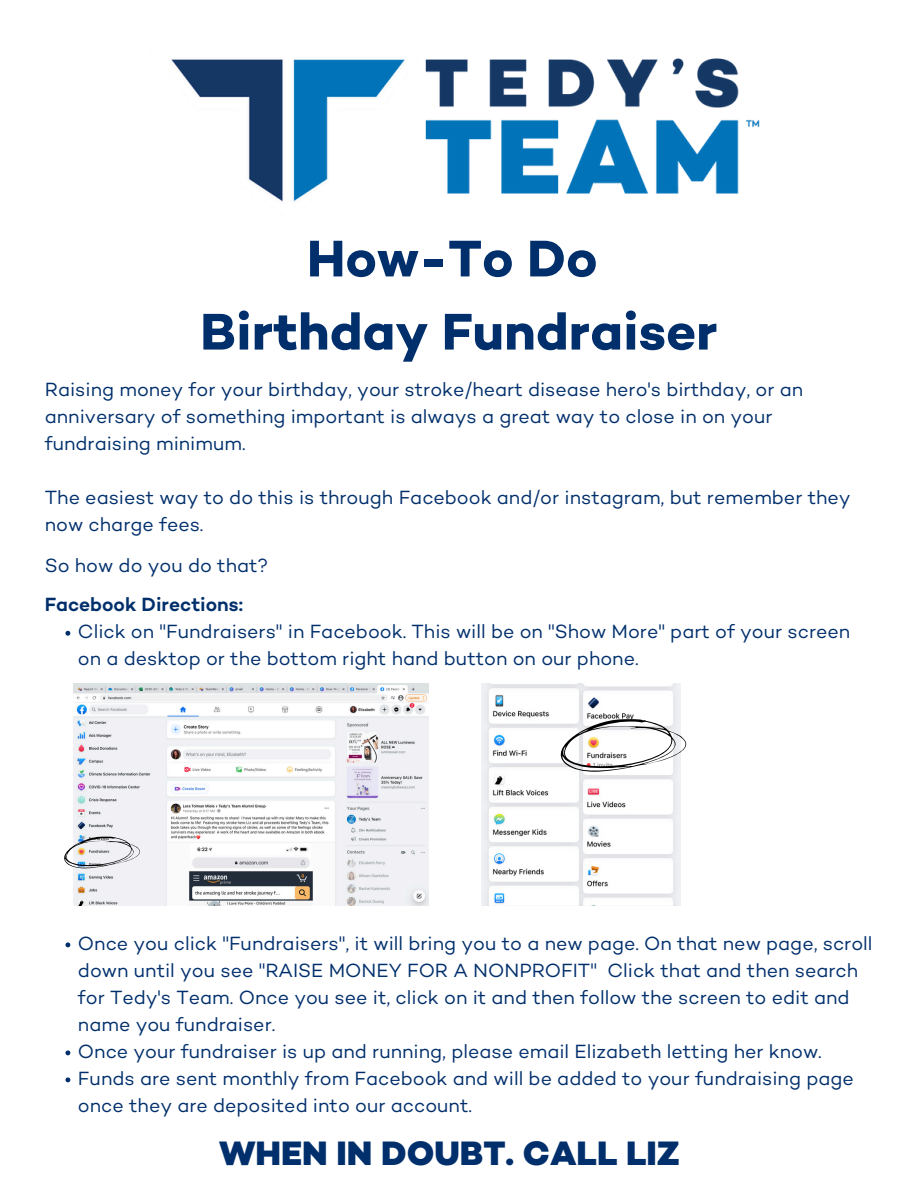
<style>
.page{position:relative;width:918px;height:1188px;background:#fff}
.page>*{position:absolute;margin:0;border:0;box-sizing:border-box;transform-origin:0 0}
.t1{font:700 52.5px/73.2px "Campton";color:#002f6c;text-align:center}
.t2{font:800 34.5px "Campton";color:#002f6c}
.t3{font:19.5px/27px "Campton";color:#002f6c}
.t4{font:600 19.5px "Campton";color:#002f6c}
</style>
<div class="page">
<img style="left:171px;top:58px;width:589px;height:144px">
<svg style="left:65px;top:631px;width:5px;height:5px"></svg>
<svg style="left:65px;top:942px;width:5px;height:5px"></svg>
<svg style="left:65px;top:1050px;width:5px;height:5px"></svg>
<svg style="left:65px;top:1077px;width:5px;height:5px"></svg>
<img style="left:73px;top:683px;width:356px;height:223px">
<svg style="left:64px;top:836px;width:79px;height:36px"></svg>
<img style="left:481px;top:683px;width:199px;height:223px">
<svg style="left:546px;top:719px;width:141px;height:59px"></svg>
<p class="t1" style="left:200px;top:227px;width:519px">How-To Do<br>Birthday Fundraiser</p>
<h1 class="t3" style="left:45px;top:378px;width:760px">Raising money for your birthday, your stroke/heart disease hero's birthday, or an anniversary of something important is always a great way to close in on your fundraising minimum.</h1>
<p class="t3" style="left:45px;top:486px;width:807px">The easiest way to do this is through Facebook and/or instagram, but remember they now charge fees.</p>
<p class="t3" style="left:45px;top:554px;width:225px">So how do you do that?</p>
<p class="t4" style="left:45px;top:596px;width:200px">Facebook Directions:</p>
<h3 class="t3" style="left:78px;top:620px;width:774px">Click on "Fundraisers" in Facebook. This will be on "Show More" part of your screen on a desktop or the bottom right hand button on our phone.</h3>
<p class="t3" style="left:78px;top:932px;width:796px">Once you click "Fundraisers", it will bring you to a new page. On that new page, scroll down until you see "RAISE MONEY FOR A NONPROFIT" Click that and then search for Tedy's Team. Once you see it, click on it and then follow the screen to edit and name you fundraiser.</p>
<p class="t3" style="left:78px;top:1040px;width:745px">Once your fundraiser is up and running, please email Elizabeth letting her know.</p>
<p class="t3" style="left:78px;top:1067px;width:777px">Funds are sent monthly from Facebook and will be added to your fundraising page once they are deposited into our account.</p>
<p class="t2" style="left:219px;top:1138px;width:462px">WHEN IN DOUBT. CALL LIZ</p>
</div>
